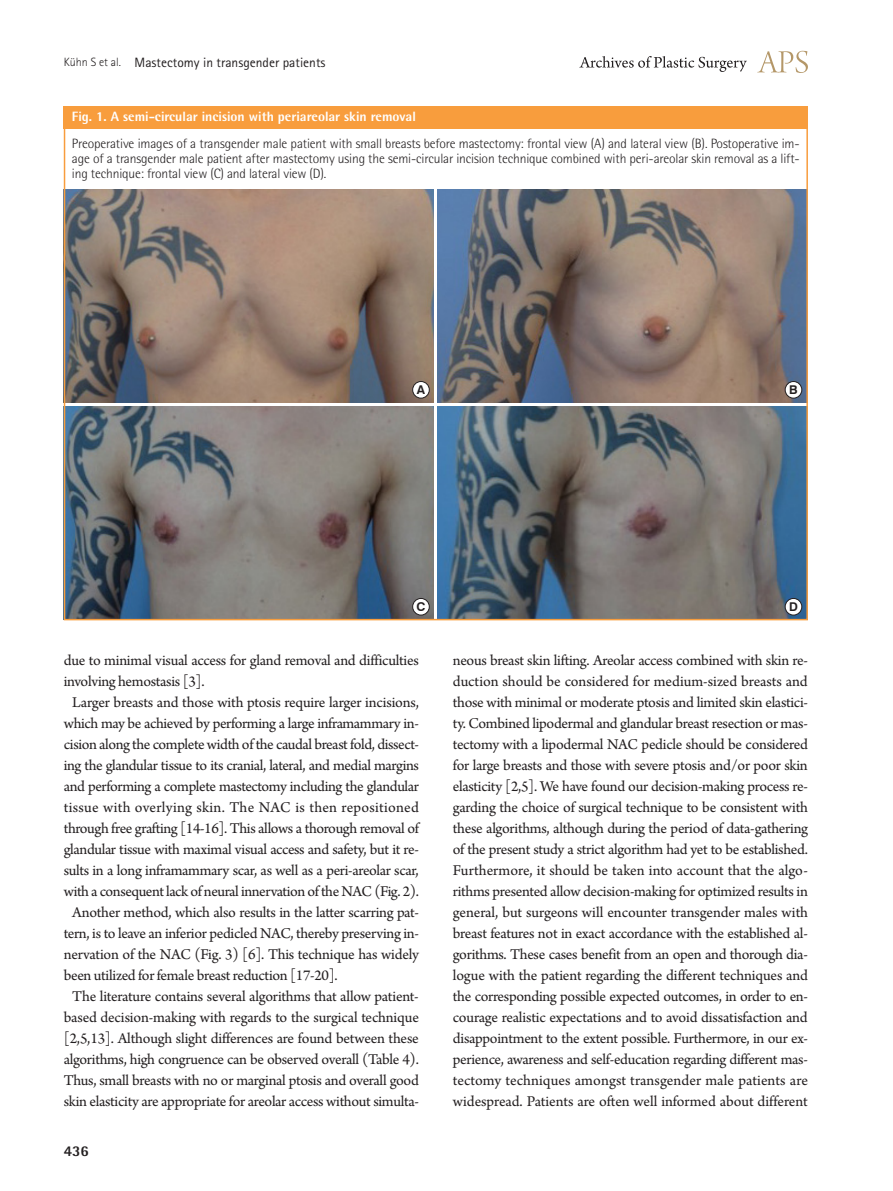
<style>
.page{position:relative;width:893px;height:1191px;background:#fff}
.page>*{position:absolute;margin:0;border:0;box-sizing:border-box;transform-origin:0 0}
.본문{font:15.75px/21px "Arno Pro";letter-spacing:-.02em;color:#231f20;text-align:center}
.t1{font:800 15px "Rotis Semi Sans Std";color:#231f20}
.그림설명{font:300 13.5px/15px "Rotis Semi Sans Std";letter-spacing:-.01em;color:#231f20;text-align:justify}
.표그림제목{font:800 13.5px "Rotis Semi Sans Std";color:#fff}
.t2{font:13.5px "Rotis Sans Serif Std";color:#231f20}
.t3{font:700 12.15px "Swiss 721 BT";color:#231f20}
.s1{font-weight:300;font-size:12px}
</style>
<div class="page">
<svg style="left:757px;top:51px;width:51px;height:22px"></svg>
<svg style="left:579px;top:56px;width:168px;height:16px"></svg>
<div style="left:64px;top:106px;width:744px;height:23px;background:#f89d3d"></div>
<img style="left:67px;top:190px;width:367px;height:212px">
<img style="left:67px;top:407px;width:367px;height:210px">
<img style="left:438px;top:190px;width:367px;height:212px">
<img style="left:438px;top:407px;width:367px;height:210px">
<div style="left:413px;top:381px;width:16px;height:17px;background:#fff;border-radius:50%"></div>
<div style="left:412px;top:381px;width:17px;height:17px;border:1px solid #231f20;border-radius:50%"></div>
<div style="left:413px;top:598px;width:16px;height:17px;background:#fff;border-radius:50%"></div>
<div style="left:412px;top:598px;width:17px;height:17px;border:1px solid #231f20;border-radius:50%"></div>
<div style="left:785px;top:381px;width:17px;height:17px;background:#fff;border-radius:50%"></div>
<div style="left:785px;top:381px;width:17px;height:17px;border:1px solid #231f20;border-radius:50%"></div>
<div style="left:785px;top:598px;width:17px;height:17px;background:#fff;border-radius:50%"></div>
<div style="left:785px;top:598px;width:17px;height:17px;border:1px solid #231f20;border-radius:50%"></div>
<p class="t2" style="left:64px;top:54px;width:263px"><span class="s1">Kühn S et al.</span> Mastectomy in transgender patients</p>
<p class="표그림제목" style="left:72px;top:108px;width:346px">Fig. 1. A semi-circular incision with periareolar skin removal</p>
<p class="그림설명" style="left:72px;top:136px;width:729px">Preoperative images of a transgender male patient with small breasts before mastectomy: frontal view (A) and lateral view (B). Postoperative im&shy;age of a transgender male patient after mastectomy using the semi-circular incision technique combined with peri-areolar skin removal as a lift&shy;ing technique: frontal view (C) and lateral view (D).</p>
<p class="t3" style="left:417px;top:382px;width:10px">A</p>
<p class="t3" style="left:789px;top:382px;width:10px">B</p>
<p class="t3" style="left:416px;top:599px;width:10px">C</p>
<p class="본문" style="left:64px;top:651px;width:357px;text-align:left">due to minimal visual access for gland removal and difficulties involving hemostasis [3].</p>
<p class="본문" style="left:64px;top:693px;width:357px">Larger breasts and those with ptosis require larger incisions, which may be achieved by performing a large inframammary in&shy;cision along the complete width of the caudal breast fold, dissect&shy;ing the glandular tissue to its cranial, lateral, and medial margins and performing a complete mastectomy including the glandular tissue with overlying skin. The NAC is then repositioned through free grafting [14-16]. This allows a thorough removal of glandular tissue with maximal visual access and safety, but it re&shy;sults in a long inframammary scar, as well as a peri-areolar scar, with a consequent lack of neural innervation of the NAC (Fig. 2).</p>
<p class="본문" style="left:64px;top:903px;width:357px;text-align:justify;text-indent:9px">Another method, which also results in the latter scarring pat&shy;tern, is to leave an inferior pedicled NAC, thereby preserving in&shy;nervation of the NAC (Fig. 3) [6]. This technique has widely been utilized for female breast reduction [17-20].</p>
<p class="본문" style="left:64px;top:987px;width:357px">The literature contains several algorithms that allow patient&shy;based decision-making with regards to the surgical technique [2,5,13]. Although slight differences are found between these algorithms, high congruence can be observed overall (Table 4).<br>Thus, small breasts with no or marginal ptosis and overall good skin elasticity are appropriate for areolar access without simulta-</p>
<p class="t1" style="left:64px;top:1141px;width:27px">436</p>
<p class="t3" style="left:789px;top:599px;width:10px">D</p>
<p class="본문" style="left:453px;top:651px;width:357px;text-align:justify">neous breast skin lifting. Areolar access combined with skin re&shy;duction should be considered for medium-sized breasts and those with minimal or moderate ptosis and limited skin elastici&shy;ty. Combined lipodermal and glandular breast resection or mas&shy;tectomy with a lipodermal NAC pedicle should be considered for large breasts and those with severe ptosis and/or poor skin elasticity [2,5]. We have found our decision-making process re&shy;garding the choice of surgical technique to be consistent with these algorithms, although during the period of data-gathering of the present study a strict algorithm had yet to be established.<br>Furthermore, it should be taken into account that the algo&shy;rithms presented allow decision-making for optimized results in general, but surgeons will encounter transgender males with breast features not in exact accordance with the established al&shy;gorithms. These cases benefit from an open and thorough dia&shy;logue with the patient regarding the different techniques and the corresponding possible expected outcomes, in order to en&shy;courage realistic expectations and to avoid dissatisfaction and disappointment to the extent possible. Furthermore, in our ex&shy;perience, awareness and self-education regarding different mas&shy;tectomy techniques amongst transgender male patients are widespread. Patients are often well informed about different</p>
</div>
